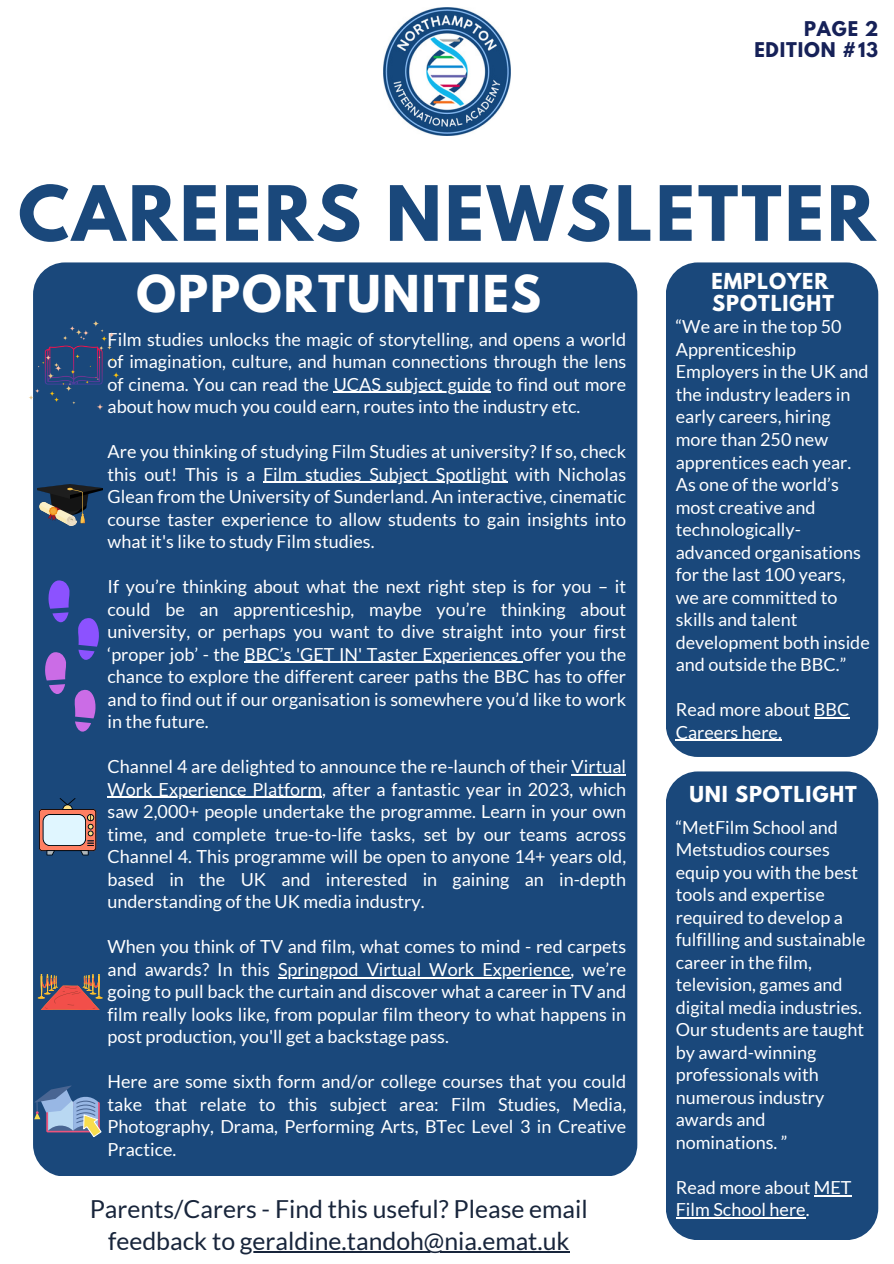
<style>
.page{position:relative;width:894px;height:1264px;background:#fff}
.page>*{position:absolute;margin:0;border:0;box-sizing:border-box;transform-origin:0 0}
.t1{font:700 67.5px "League Spartan";letter-spacing:.045em;color:#1a487b}
.t2{font:700 45px "League Spartan";letter-spacing:.045em;color:#fff}
.t3{font:24.75px/31.7px "Lato";color:#18253b;text-align:center}
.t4{font:700 19.5px/22.5px "League Spartan";letter-spacing:.045em;color:#fff}
.t5{font:18px/22.5px "Lato";color:#fff}
.t6{font:700 18px/20.2px "League Spartan";letter-spacing:.045em;color:#162158;text-align:right}
</style>
<div class="page">
<div style="left:33px;top:262px;width:604px;height:913px;background:#1a487b;border-radius:32px"></div>
<div style="left:665px;top:262px;width:213px;height:494px;background:#1a487b;border-radius:32px"></div>
<div style="left:665px;top:771px;width:213px;height:469px;background:#1a487b;border-radius:32px"></div>
<img style="left:383px;top:8px;width:127px;height:127px">
<hr style="left:240px;top:1251px;width:329px;height:2px;background:#18253b">
<hr style="left:334px;top:391px;width:157px;height:2px;background:#fff">
<hr style="left:263px;top:481px;width:244px;height:2px;background:#fff">
<hr style="left:244px;top:661px;width:278px;height:2px;background:#fff">
<hr style="left:571px;top:774px;width:55px;height:1px;background:#fff">
<hr style="left:107px;top:796px;width:215px;height:2px;background:#fff">
<hr style="left:278px;top:976px;width:292px;height:2px;background:#fff">
<svg style="left:97px;top:403px;width:6px;height:7px"></svg>
<svg style="left:93px;top:320px;width:6px;height:7px"></svg>
<svg style="left:29px;top:326px;width:90px;height:78px"></svg>
<img style="left:38px;top:484px;width:65px;height:42px">
<svg style="left:45px;top:652px;width:21px;height:42px"></svg>
<svg style="left:74px;top:689px;width:22px;height:42px"></svg>
<svg style="left:48px;top:580px;width:22px;height:42px"></svg>
<svg style="left:78px;top:618px;width:21px;height:42px"></svg>
<svg style="left:39px;top:798px;width:57px;height:57px"></svg>
<svg style="left:38px;top:974px;width:65px;height:36px"></svg>
<svg style="left:34px;top:1085px;width:68px;height:52px"></svg>
<hr style="left:813px;top:717px;width:36px;height:1px;background:#fff">
<hr style="left:675px;top:739px;width:106px;height:2px;background:#fff">
<hr style="left:813px;top:1194px;width:38px;height:2px;background:#fff">
<hr style="left:675px;top:1217px;width:130px;height:1px;background:#fff">
<p class="t6" style="left:754px;top:21px;width:125px">PAGE 2<br>EDITION #13</p>
<p class="t1" style="left:18px;top:180px;width:858px">CAREERS NEWSLETTER</p>
<p class="t2" style="left:136px;top:271px;width:406px">OPPORTUNITIES</p>
<p class="t5" style="left:107px;top:327px;width:520px;text-align:justify">Film studies unlocks the magic of storytelling, and opens a world of imagination, culture, and human connections through the lens of cinema. You can read the UCAS subject guide to find out more</p>
<p class="t5" style="left:107px;top:395px;width:474px">about how much you could earn, routes into the industry etc.</p>
<p class="t5" style="left:107px;top:440px;width:520px">Are you thinking of studying Film Studies at university? If so, check this out! This is a Film studies Subject Spotlight with Nicholas</p>
<p class="t5" style="left:107px;top:485px;width:520px;text-align:justify">Glean from the University of Sunderland. An interactive, cinematic course taster experience to allow students to gain insights into what it's like to study Film studies.</p>
<p class="t5" style="left:107px;top:575px;width:520px">If you’re thinking about what the next right step is for you – it could be an apprenticeship, maybe you’re thinking about</p>
<p class="t5" style="left:107px;top:620px;width:520px">university, or perhaps you want to dive straight into your first ‘proper job’ - the BBC’s 'GET IN' Taster Experiences offer you the</p>
<p class="t5" style="left:107px;top:665px;width:520px;text-align:justify">chance to explore the different career paths the BBC has to offer and to find out if our organisation is somewhere you’d like to work in the future.</p>
<p class="t5" style="left:107px;top:755px;width:520px">Channel 4 are delighted to announce the re-launch of their Virtual</p>
<p class="t5" style="left:107px;top:777px;width:520px;text-align:justify">Work Experience Platform, after a fantastic year in 2023, which saw 2,000+ people undertake the programme. Learn in your own time, and complete true-to-life tasks, set by our teams across Channel 4. This programme will be open to anyone 14+ years old, based in the UK and interested in gaining an in-depth understanding of the UK media industry.</p>
<p class="t5" style="left:107px;top:935px;width:520px">When you think of TV and film, what comes to mind - red carpets and awards? In this Springpod Virtual Work Experience, we’re</p>
<h2 class="t5" style="left:107px;top:980px;width:520px;text-align:justify">going to pull back the curtain and discover what a career in TV and film really looks like, from popular film theory to what happens in post production, you'll get a backstage pass.</h2>
<h2 class="t5" style="left:107px;top:1070px;width:520px">Here are some sixth form and/or college courses that you could take that relate to this subject area: Film Studies, Media,</h2>
<h4 class="t5" style="left:107px;top:1115px;width:520px">Photography, Drama, Performing Arts, BTec Level 3 in Creative<br>Practice.</h4>
<p class="t3" style="left:90px;top:1192px;width:499px">Parents/Carers - Find this useful? Please email feedback to geraldine.tandoh@nia.emat.uk</p>
<h1 class="t4" style="left:711px;top:272px;width:124px">EMPLOYER<br>SPOTLIGHT</h1>
<p class="t5" style="left:675px;top:315px;width:195px">“We are in the top 50<br>Apprenticeship<br>Employers in the UK and the industry leaders in early careers, hiring more than 250 new apprentices each year.<br>As one of the world’s most creative and technologically&shy;advanced organisations for the last 100 years, we are committed to skills and talent development both inside and outside the BBC.”</p>
<p class="t5" style="left:675px;top:698px;width:175px">Read more about BBC<br>Careers here.</p>
<p class="t4" style="left:689px;top:785px;width:169px">UNI SPOTLIGHT</p>
<p class="t5" style="left:675px;top:815px;width:191px">“MetFilm School and<br>Metstudios courses equip you with the best tools and expertise required to develop a fulfilling and sustainable career in the film, television, games and digital media industries.<br>Our students are taught by award-winning professionals with numerous industry awards and nominations. ”</p>
<p class="t5" style="left:675px;top:1175px;width:177px">Read more about MET<br>Film School here.</p>
</div>
